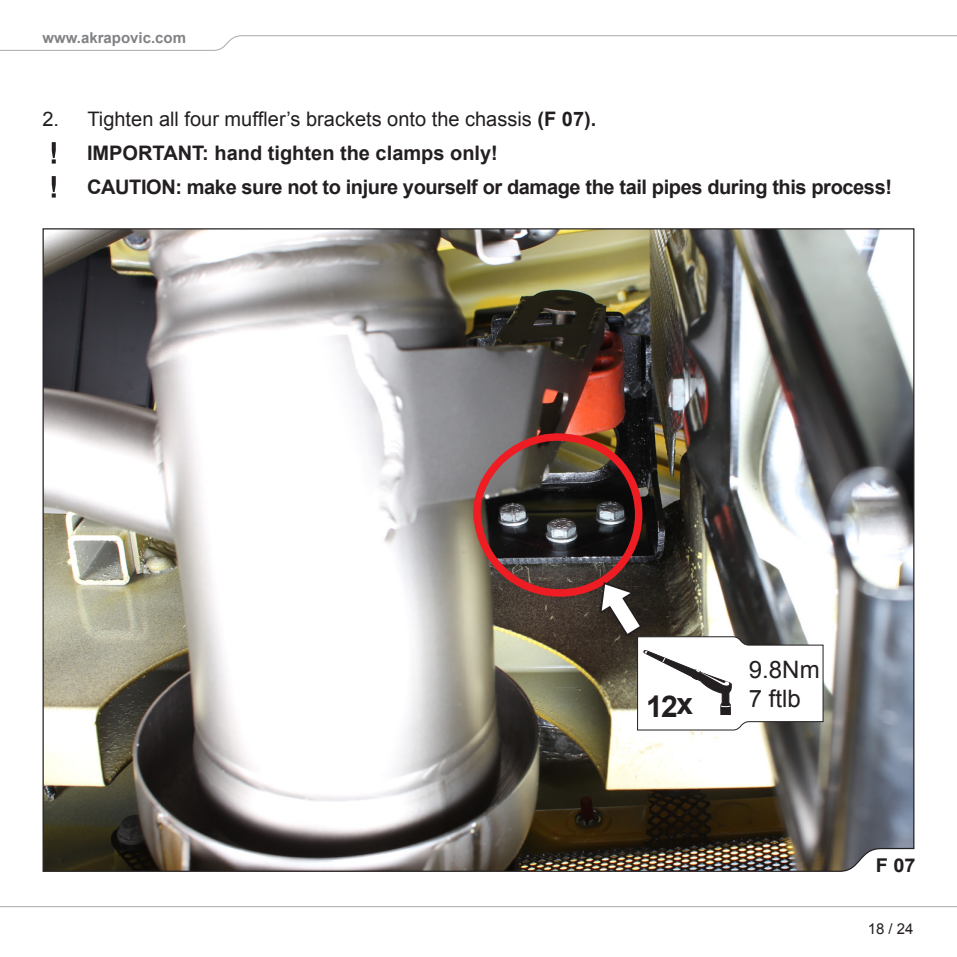
<style>
.page{position:relative;width:957px;height:957px;background:#fff}
.page>*{position:absolute;margin:0;border:0;box-sizing:border-box;transform-origin:0 0}
.t1{font:700 30px "Arial";color:#231f20}
.t2{font:24px/28.8px "Arial";color:#231f20}
.body_txt_bullets{font:700 20px "Arial";letter-spacing:-.02em;color:#231f20}
.body_txt_bullets-2{font:20px "Arial";color:#231f20}
.body_txt_bullets-3{font:700 20px "Arial";color:#231f20}
.body_txt_bold{font:700 19px "Arial";color:#231f20;scale:1.05 1}
.t3{font:700 15px "Arial";color:#808285}
.t4{font:15px "Arial";color:#231f20}
.s1{font-weight:700}
</style>
<div class="page">
<svg style="left:0;top:35px;width:957px;height:16px"></svg>
<svg style="left:0;top:906px;width:957px;height:2px;background:#d2d3d5"></svg>
<img style="left:42px;top:228px;width:873px;height:644px">
<img style="left:473px;top:428px;width:351px;height:303px">
<svg style="left:52px;top:142px;width:4px;height:22px"></svg>
<svg style="left:52px;top:176px;width:4px;height:21px"></svg>
<p class="t3" style="left:42px;top:28px;width:145px">www.akrapovic.com</p>
<p class="body_txt_bullets-2" style="left:42px;top:106px;width:555px">2. Tighten all four muffler’s brackets onto the chassis <span class="s1">(F 07).</span></p>
<p class="body_txt_bullets-3" style="left:87px;top:140px;width:412px">IMPORTANT: hand tighten the clamps only!</p>
<p class="body_txt_bullets" style="left:87px;top:174px;width:806px">CAUTION: make sure not to injure yourself or damage the tail pipes during this process!</p>
<p class="t1" style="left:646px;top:686px;width:49px">12x</p>
<p class="t2" style="left:749px;top:655px;width:72px">9.8Nm<br>7 ftlb</p>
<p class="body_txt_bold" style="left:875px;top:852px;width:40px">F 07</p>
<p class="t4" style="left:867px;top:918px;width:47px">18 / 24</p>
</div>
